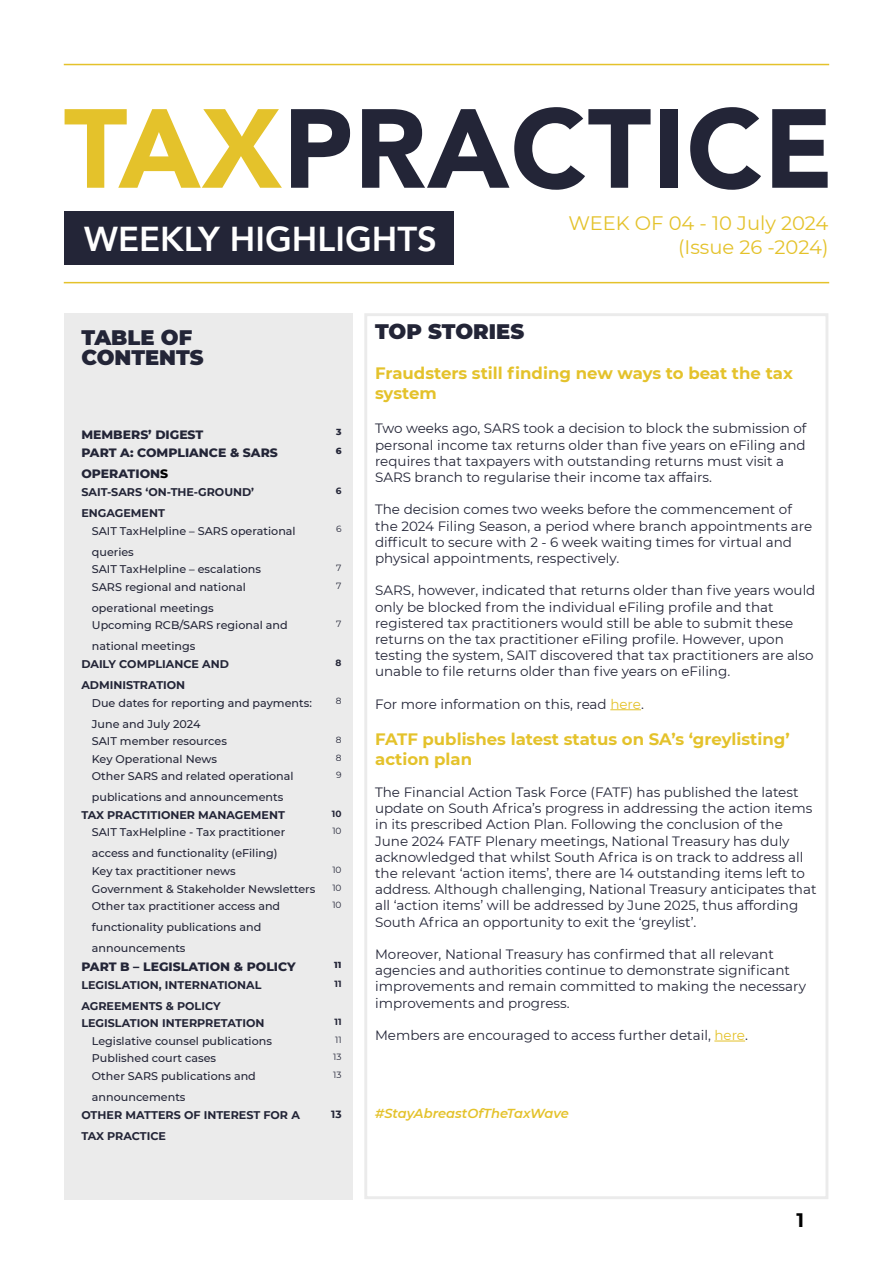
<style>
.page{position:relative;width:893px;height:1263px;background:#fff}
.page>*{position:absolute;margin:0;border:0;box-sizing:border-box;transform-origin:0 0}
.t1{font:900 111px "Avenir";letter-spacing:.01em;color:#232537}
.t2{font:800 34.5px "Avenir";color:#fff}
.t3{font:900 21px/20.2px "Montserrat";color:#232537}
.t4{font:19.5px/23.4px "Montserrat";color:#e4c22b;text-align:right}
.t5{font:700 19.5px "Montserrat";color:#000}
.t6{font:700 16.5px/19.8px "Montserrat";color:#e4c22b}
.t7{font:13.5px/16.2px "Montserrat";color:#232537}
.t8{font:italic 600 13.05px "Montserrat";color:#e4c22b}
.t9{font:800 12.45px/21px "Montserrat";color:#232537}
.t10{font:500 11.1px/21px "Montserrat";color:#232537}
.t11{font:700 11.1px/21px "Montserrat";color:#232537}
.t12{font:700 10.5px "Montserrat";color:#232537}
.t13{font:9px "Montserrat";color:#232537}
.t14{font:700 9px "Montserrat";color:#232537}
.t15{font:800 9px "Montserrat";color:#232537}
.s1{color:#e4c22b}
.s2{color:#000}
</style>
<div class="page">
<div style="left:65px;top:313px;width:288px;height:886px;background:#ebebeb"></div>
<div style="left:65px;top:211px;width:389px;height:54px;background:#232537"></div>
<hr style="left:64px;top:64px;width:765px;height:1px;background:#e4c22b">
<hr style="left:64px;top:282px;width:765px;height:1px;background:#e4c22b">
<hr style="left:610px;top:709px;width:31px;height:1px;background:#e4c22b">
<hr style="left:714px;top:1041px;width:31px;height:1px;background:#e4c22b">
<h1 class="t1" style="left:64px;top:54px;width:771px"><span class="s1">TAX</span>PRACTICE</h1>
<h3 class="t4" style="left:568px;top:211px;width:261px">WEEK OF 04 - 10 July 2024 (Issue 26 -2024)</h3>
<h2 class="t2" style="left:84px;top:212px;width:354px">WEEKLY HIGHLIGHTS</h2>
<h3 class="t3" style="left:81px;top:326px;width:124px">TABLE OF<br>CONTENTS</h3>
<p class="t9" style="left:81px;top:423px;width:124px">MEMBERS’ DIGEST</p>
<p class="t15" style="left:336px;top:425px;width:7px">3</p>
<p class="t9" style="left:81px;top:442px;width:198px">PART A: COMPLIANCE &amp; SARS<br>OPERATION<span class="s2">S</span></p>
<p class="t15" style="left:336px;top:444px;width:7px">6</p>
<p class="t11" style="left:81px;top:481px;width:174px">SAIT-SARS ‘ON-THE-GROUND’<br>ENGAGEMENT</p>
<p class="t14" style="left:336px;top:484px;width:7px">6</p>
<p class="t10" style="left:92px;top:520px;width:205px">SAIT TaxHelpline – SARS operational queries</p>
<p class="t13" style="left:336px;top:523px;width:7px">6</p>
<p class="t10" style="left:92px;top:558px;width:171px">SAIT TaxHelpline – escalations</p>
<p class="t13" style="left:336px;top:562px;width:7px">7</p>
<p class="t10" style="left:92px;top:576px;width:155px">SARS regional and national operational meetings</p>
<p class="t13" style="left:336px;top:579px;width:7px">7</p>
<p class="t10" style="left:92px;top:614px;width:197px">Upcoming RCB/SARS regional and national meetings</p>
<p class="t13" style="left:336px;top:618px;width:7px">7</p>
<p class="t11" style="left:81px;top:653px;width:149px">DAILY COMPLIANCE AND<br>ADMINISTRATION</p>
<p class="t14" style="left:336px;top:656px;width:7px">8</p>
<p class="t10" style="left:92px;top:692px;width:222px">Due dates for reporting and payments:<br>June and July 2024</p>
<p class="t13" style="left:336px;top:695px;width:7px">8</p>
<p class="t10" style="left:92px;top:730px;width:137px">SAIT member resources</p>
<p class="t13" style="left:336px;top:734px;width:7px">8</p>
<p class="t10" style="left:92px;top:748px;width:127px">Key Operational News</p>
<p class="t13" style="left:336px;top:751px;width:7px">8</p>
<p class="t10" style="left:92px;top:765px;width:203px">Other SARS and related operational publications and announcements</p>
<p class="t13" style="left:336px;top:769px;width:7px">9</p>
<p class="t11" style="left:81px;top:804px;width:205px">TAX PRACTITIONER MANAGEMENT</p>
<p class="t14" style="left:332px;top:807px;width:11px">10</p>
<p class="t10" style="left:92px;top:821px;width:195px">SAIT TaxHelpline - Tax practitioner access and functionality (eFiling)</p>
<p class="t13" style="left:332px;top:825px;width:11px">10</p>
<p class="t10" style="left:92px;top:860px;width:145px">Key tax practitioner news</p>
<p class="t13" style="left:332px;top:864px;width:11px">10</p>
<p class="t10" style="left:92px;top:878px;width:225px">Government &amp; Stakeholder Newsletters</p>
<p class="t13" style="left:332px;top:881px;width:11px">10</p>
<p class="t10" style="left:92px;top:895px;width:190px">Other tax practitioner access and functionality publications and announcements</p>
<p class="t13" style="left:332px;top:899px;width:11px">10</p>
<p class="t9" style="left:81px;top:955px;width:216px">PART B – LEGISLATION &amp; POLICY</p>
<p class="t15" style="left:334px;top:958px;width:9px">11</p>
<p class="t11" style="left:81px;top:974px;width:182px">LEGISLATION, INTERNATIONAL<br>AGREEMENTS &amp; POLICY</p>
<p class="t14" style="left:335px;top:977px;width:9px">11</p>
<p class="t11" style="left:81px;top:1012px;width:185px">LEGISLATION INTERPRETATION</p>
<p class="t14" style="left:335px;top:1015px;width:9px">11</p>
<p class="t10" style="left:92px;top:1030px;width:182px">Legislative counsel publications</p>
<p class="t13" style="left:335px;top:1033px;width:8px">11</p>
<p class="t10" style="left:92px;top:1047px;width:126px">Published court cases</p>
<p class="t13" style="left:333px;top:1051px;width:10px">13</p>
<p class="t10" style="left:92px;top:1065px;width:165px">Other SARS publications and announcements</p>
<p class="t13" style="left:333px;top:1068px;width:10px">13</p>
<p class="t11" style="left:81px;top:1104px;width:220px">OTHER MATTERS OF INTEREST FOR A<br>TAX PRACTICE</p>
<p class="t12" style="left:331px;top:1107px;width:12px">13</p>
<h3 class="t3" style="left:375px;top:320px;width:151px">TOP STORIES</h3>
<p class="t6" style="left:375px;top:363px;width:419px">Fraudsters still finding new ways to beat the tax system</p>
<p class="t7" style="left:375px;top:420px;width:433px">Two weeks ago, SARS took a decision to block the submission of personal income tax returns older than five years on eFiling and requires that taxpayers with outstanding returns must visit a SARS branch to regularise their income tax affairs.</p>
<p class="t7" style="left:375px;top:501px;width:439px">The decision comes two weeks before the commencement of the 2024 Filing Season, a period where branch appointments are difficult to secure with 2 - 6 week waiting times for virtual and physical appointments, respectively.</p>
<p class="t7" style="left:375px;top:582px;width:442px">SARS, however, indicated that returns older than five years would only be blocked from the individual eFiling profile and that registered tax practitioners would still be able to submit these returns on the tax practitioner eFiling profile. However, upon testing the system, SAIT discovered that tax practitioners are also unable to file returns older than five years on eFiling.</p>
<p class="t7" style="left:375px;top:695px;width:270px">For more information on this, read <span class="s1">here</span>.</p>
<p class="t6" style="left:375px;top:728px;width:416px">FATF publishes latest status on SA’s ‘greylisting’ action plan</p>
<p class="t7" style="left:375px;top:784px;width:443px">The Financial Action Task Force (FATF) has published the latest update on South Africa’s progress in addressing the action items in its prescribed Action Plan. Following the conclusion of the June 2024 FATF Plenary meetings, National Treasury has duly acknowledged that whilst South Africa is on track to address all the relevant ‘action items’, there are 14 outstanding items left to address. Although challenging, National Treasury anticipates that all ‘action items’ will be addressed by June 2025, thus affording South Africa an opportunity to exit the ‘greylist’.</p>
<p class="t7" style="left:375px;top:946px;width:433px">Moreover, National Treasury has confirmed that all relevant agencies and authorities continue to demonstrate significant improvements and remain committed to making the necessary improvements and progress.</p>
<p class="t7" style="left:375px;top:1027px;width:374px">Members are encouraged to access further detail, <span class="s1">here</span>.</p>
<p class="t8" style="left:375px;top:1104px;width:195px">#StayAbreastOfTheTaxWave</p>
<h3 class="t5" style="left:796px;top:1206px;width:9px">1</h3>
</div>
